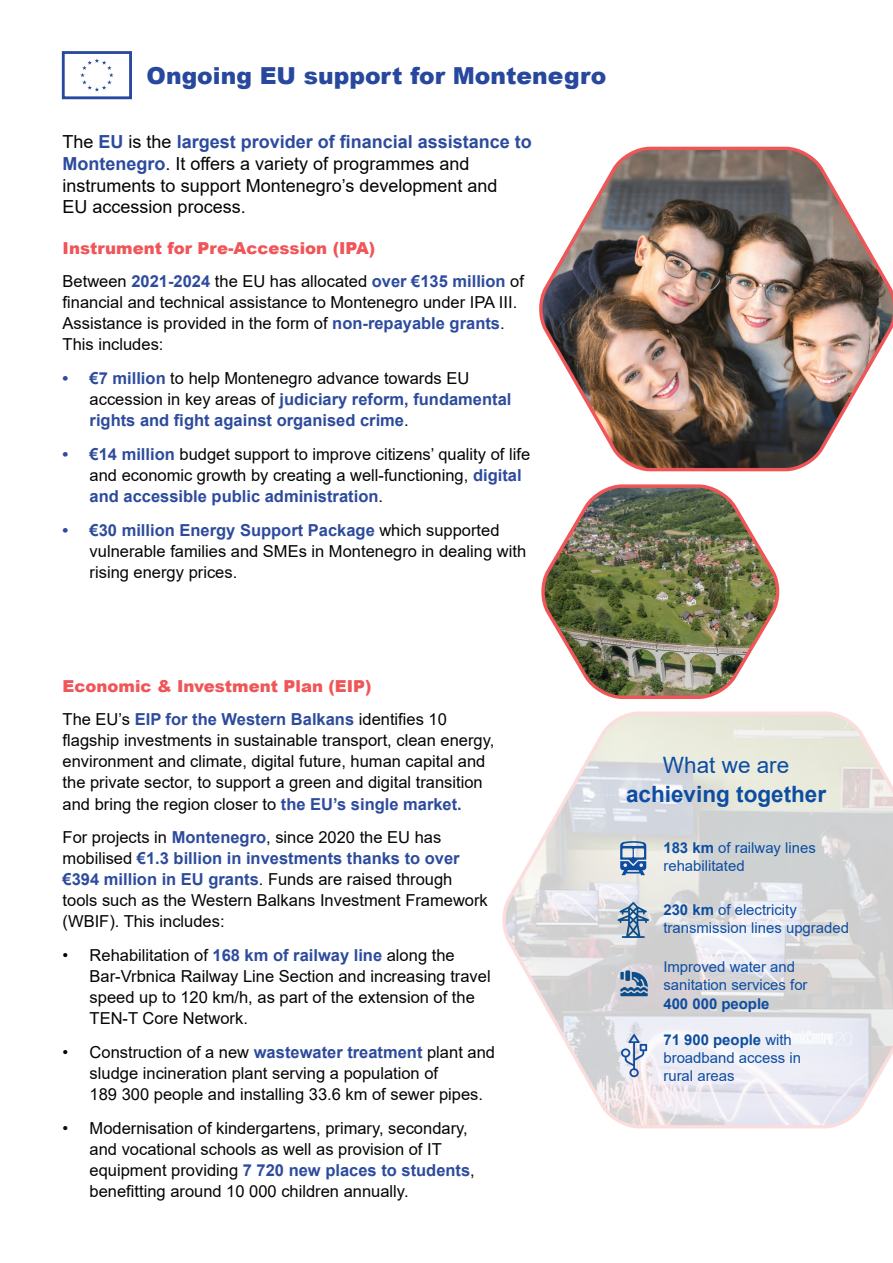
<style>
.page{position:relative;width:893px;height:1263px;background:#fff}
.page>*{position:absolute;margin:0;border:0;box-sizing:border-box;transform-origin:0 0}
.t1{font:900 23.4px "Arial";color:#28489e}
.t2{font:700 22.5px "Arial";color:#0d4da1}
.t3{font:22.5px "Arial";color:#0d4da1}
.t4{font:18px/21.6px "Arial";color:#040503}
.t5{font:16.5px/21px "Arial";color:#040503}
.t6{font:900 16.5px/33.8px "Arial";color:#f05558}
.t7{font:700 16.5px/21px "Arial";color:#2d4b9d}
.t8{font:14.85px/18.3px "Arial";color:#0d4da1}
.t9{font:700 14.85px "Arial";color:#0d4da1}
.s1{font-weight:700;color:#2d4b9d}
.s2{font-weight:400;color:#040503}
.s3{font-weight:700}
</style>
<div class="page">
<svg style="left:502px;top:711px;width:391px;height:418px"></svg>
<img style="left:541px;top:484px;width:239px;height:215px">
<img style="left:539px;top:146px;width:354px;height:326px">
<svg style="left:61px;top:51px;width:71px;height:49px"></svg>
<div style="left:625px;top:970px;width:5px;height:11px;background:#094d8a;border-radius:2px"></div>
<svg style="left:620px;top:972px;width:28px;height:24px"></svg>
<svg style="left:621px;top:1034px;width:26px;height:43px"></svg>
<svg style="left:617px;top:902px;width:32px;height:36px"></svg>
<svg style="left:620px;top:841px;width:26px;height:34px"></svg>
<h1 class="t1" style="left:147px;top:59px;width:461px">Ongoing EU support for Montenegro</h1>
<p class="t4" style="left:63px;top:131px;width:471px">The <span class="s1">EU</span> is the <span class="s1">largest provider of financial assistance to Montenegro</span>. It offers a variety of programmes and instruments to support Montenegro’s development and<br>EU accession process.</p>
<p class="t6" style="left:63px;top:230px;width:463px">Instrument for Pre-Accession (IPA)<br><span class="s2">Between</span> <span class="s1">2021-2024</span> <span class="s2">the EU has allocated</span> <span class="s1">over €135 million</span> <span class="s2">of</span></p>
<p class="t5" style="left:63px;top:292px;width:456px">financial and technical assistance to Montenegro under IPA III.<br>Assistance is provided in the form of <span class="s1">non-repayable grants</span>.<br>This includes:</p>
<p class="t7" style="left:90px;top:368px;width:423px;text-indent:-27px">• €7 million <span class="s2">to help Montenegro advance towards EU accession in key areas of</span> judiciary reform, fundamental rights and fight against organised crime<span class="s2">.</span></p>
<p class="t5" style="left:90px;top:443px;width:442px;text-indent:-27px"><span class="s1">• €14 million</span> budget support to improve citizens’ quality of life and economic growth by creating a well-functioning, <span class="s1">digital and accessible public administration</span>.</p>
<p class="t5" style="left:90px;top:519px;width:438px;text-indent:-27px"><span class="s1">• €30 million Energy Support Package</span> which supported vulnerable families and SMEs in Montenegro in dealing with rising energy prices.</p>
<p class="t6" style="left:63px;top:668px;width:386px">Economic &amp; Investment Plan (EIP)<br><span class="s2">The EU’s</span> <span class="s1">EIP for the Western Balkans</span> <span class="s2">identifies 10</span></p>
<p class="t5" style="left:63px;top:730px;width:433px">flagship investments in sustainable transport, clean energy, environment and climate, digital future, human capital and the private sector, to support a green and digital transition and bring the region closer to <span class="s1">the EU’s single market.</span></p>
<p class="t5" style="left:63px;top:827px;width:427px">For projects in <span class="s1">Montenegro</span>, since 2020 the EU has mobilised <span class="s1">€1.3 billion in investments thanks to over €394 million in EU grants</span>. Funds are raised through tools such as the Western Balkans Investment Framework (WBIF). This includes:</p>
<p class="t5" style="left:90px;top:945px;width:403px;text-indent:-27px">• Rehabilitation of <span class="s1">168 km of railway line</span> along the Bar-Vrbnica Railway Line Section and increasing travel speed up to 120 km/h, as part of the extension of the TEN-T Core Network.</p>
<p class="t5" style="left:90px;top:1041px;width:407px;text-indent:-27px">• Construction of a new <span class="s1">wastewater treatment</span> plant and sludge incineration plant serving a population of<br>189 300 people and installing 33.6 km of sewer pipes.</p>
<p class="t5" style="left:90px;top:1117px;width:387px;text-indent:-27px">• Modernisation of kindergartens, primary, secondary, and vocational schools as well as provision of IT equipment providing <span class="s1">7 720 new places to students</span>, benefitting around 10 000 children annually.</p>
<h2 class="t3" style="left:663px;top:750px;width:128px">What we are</h2>
<h2 class="t2" style="left:626px;top:778px;width:202px">achieving together</h2>
<p class="t8" style="left:663px;top:838px;width:154px"><span class="s3">183 km</span> of railway lines rehabilitated</p>
<p class="t8" style="left:663px;top:901px;width:187px"><span class="s3">230 km</span> of electricity transmission lines upgraded</p>
<p class="t8" style="left:663px;top:958px;width:146px">Improved water and sanitation services for</p>
<p class="t9" style="left:663px;top:993px;width:108px">400 000 people</p>
<p class="t8" style="left:663px;top:1030px;width:139px"><span class="s3">71 900 people</span> with broadband access in rural areas</p>
</div>
